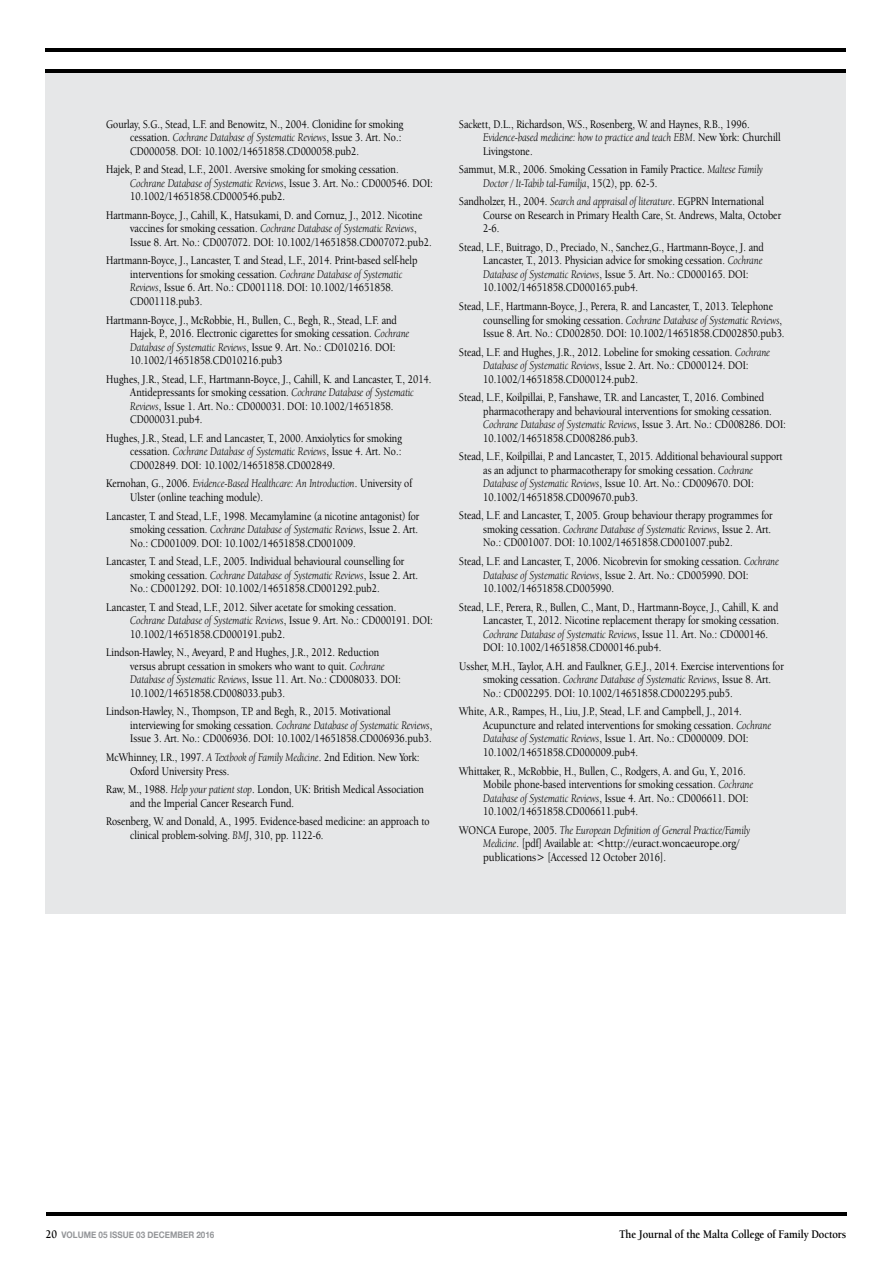
<style>
.page{position:relative;width:893px;height:1263px;background:#fff}
.page>*{position:absolute;margin:0;border:0;box-sizing:border-box;transform-origin:0 0}
.t1{font:500 12px/13.5px "Berkeley Oldstyle IT Cby BT";color:#000;scale:.85 1}
.t2{font:700 12px "Berkeley Oldstyle IT Cby BT";color:#000;scale:.9 1}
.t3{font:700 9px "Helvetica Neue";color:#939598;scale:.9 1}
.s1{font-weight:400;font-style:italic}
.s2{font-family:"Berkeley Oldstyle IT Cby BT";font-size:12px;color:#000}
</style>
<div class="page">
<hr style="left:46px;top:1212px;width:800px;height:4px;background:#000">
<hr style="left:46px;top:48px;width:800px;height:4px;background:#000">
<div style="left:46px;top:69px;width:800px;height:845px;background:#e6e7e8"></div>
<hr style="left:46px;top:69px;width:800px;height:4px;background:#000">
<p class="t1" style="left:130px;top:117px;width:323px;text-indent:-24px">Gourlay, S.G., Stead, L.F. and Benowitz, N., 2004. Clonidine for smoking cessation. <span class="s1">Cochrane Database of Systematic Reviews</span>, Issue 3. Art. No.:<br>CD000058. DOI: 10.1002/14651858.CD000058.pub2.</p>
<p class="t1" style="left:130px;top:163px;width:358px;text-indent:-24px">Hajek, P. and Stead, L.F., 2001. Aversive smoking for smoking cessation.<br><span class="s1">Cochrane Database of Systematic Reviews</span>, Issue 3. Art. No.: CD000546. DOI:<br>10.1002/14651858.CD000546.pub2.</p>
<p class="t1" style="left:130px;top:208px;width:356px;text-indent:-24px">Hartmann-Boyce, J., Cahill, K., Hatsukami, D. and Cornuz, J., 2012. Nicotine vaccines for smoking cessation. <span class="s1">Cochrane Database of Systematic Reviews</span>,<br>Issue 8. Art. No.: CD007072. DOI: 10.1002/14651858.CD007072.pub2.</p>
<p class="t1" style="left:130px;top:254px;width:340px;text-indent:-24px">Hartmann-Boyce, J., Lancaster, T. and Stead, L.F., 2014. Print-based self-help interventions for smoking cessation. <span class="s1">Cochrane Database of Systematic Reviews</span>, Issue 6. Art. No.: CD001118. DOI: 10.1002/14651858.<br>CD001118.pub3.</p>
<p class="t1" style="left:130px;top:313px;width:330px;text-indent:-24px">Hartmann-Boyce, J., McRobbie, H., Bullen, C., Begh, R., Stead, L.F. and Hajek, P., 2016. Electronic cigarettes for smoking cessation. <span class="s1">Cochrane Database of Systematic Reviews</span>, Issue 9. Art. No.: CD010216. DOI:<br>10.1002/14651858.CD010216.pub3</p>
<p class="t1" style="left:130px;top:372px;width:356px;text-indent:-24px">Hughes, J.R., Stead, L.F., Hartmann-Boyce, J., Cahill, K. and Lancaster, T., 2014.<br>Antidepressants for smoking cessation. <span class="s1">Cochrane Database of Systematic Reviews</span>, Issue 1. Art. No.: CD000031. DOI: 10.1002/14651858.<br>CD000031.pub4.</p>
<p class="t1" style="left:130px;top:431px;width:321px;text-align:justify;text-indent:-24px">Hughes, J.R., Stead, L.F. and Lancaster, T., 2000. Anxiolytics for smoking cessation. <span class="s1">Cochrane Database of Systematic Reviews</span>, Issue 4. Art. No.:<br>CD002849. DOI: 10.1002/14651858.CD002849.</p>
<p class="t1" style="left:130px;top:477px;width:333px;text-indent:-24px">Kernohan, G., 2006. <span class="s1">Evidence-Based Healthcare: An Introduction</span>. University of<br>Ulster (online teaching module).</p>
<p class="t1" style="left:130px;top:509px;width:342px;text-align:justify;text-indent:-24px">Lancaster, T. and Stead, L.F., 1998. Mecamylamine (a nicotine antagonist) for smoking cessation. <span class="s1">Cochrane Database of Systematic Reviews</span>, Issue 2. Art.<br>No.: CD001009. DOI: 10.1002/14651858.CD001009.</p>
<p class="t1" style="left:130px;top:554px;width:340px;text-indent:-24px">Lancaster, T. and Stead, L.F., 2005. Individual behavioural counselling for smoking cessation. <span class="s1">Cochrane Database of Systematic Reviews</span>, Issue 2. Art.<br>No.: CD001292. DOI: 10.1002/14651858.CD001292.pub2.</p>
<p class="t1" style="left:130px;top:600px;width:358px;text-indent:-24px">Lancaster, T. and Stead, L.F., 2012. Silver acetate for smoking cessation.<br><span class="s1">Cochrane Database of Systematic Reviews</span>, Issue 9. Art. No.: CD000191. DOI:<br>10.1002/14651858.CD000191.pub2.</p>
<p class="t1" style="left:130px;top:646px;width:320px;text-indent:-24px">Lindson-Hawley, N., Aveyard, P. and Hughes, J.R., 2012. Reduction versus abrupt cessation in smokers who want to quit. <span class="s1">Cochrane Database of Systematic Reviews</span>, Issue 11. Art. No.: CD008033. DOI:<br>10.1002/14651858.CD008033.pub3.</p>
<p class="t1" style="left:130px;top:705px;width:357px;text-indent:-24px">Lindson-Hawley, N., Thompson, T.P. and Begh, R., 2015. Motivational interviewing for smoking cessation. <span class="s1">Cochrane Database of Systematic Reviews</span>,<br>Issue 3. Art. No.: CD006936. DOI: 10.1002/14651858.CD006936.pub3.</p>
<p class="t1" style="left:130px;top:750px;width:342px;text-indent:-24px">McWhinney, I.R., 1997. <span class="s1">A Textbook of Family Medicine</span>. 2nd Edition. New York:<br>Oxford University Press.</p>
<p class="t1" style="left:130px;top:782px;width:347px;text-indent:-24px">Raw, M., 1988. <span class="s1">Help your patient stop</span>. London, UK: British Medical Association and the Imperial Cancer Research Fund.</p>
<p class="t1" style="left:130px;top:814px;width:354px;text-indent:-24px">Rosenberg, W. and Donald, A., 1995. Evidence-based medicine: an approach to clinical problem-solving. <span class="s1">BMJ</span>, 310, pp. 1122-6.</p>
<p class="t1" style="left:483px;top:117px;width:351px;text-indent:-24px">Sackett, D.L., Richardson, W.S., Rosenberg, W. and Haynes, R.B., 1996.<br><span class="s1">Evidence-based medicine: how to practice and teach EBM</span>. New York: Churchill<br>Livingstone.</p>
<p class="t1" style="left:483px;top:162px;width:331px;text-indent:-24px">Sammut, M.R., 2006. Smoking Cessation in Family Practice. <span class="s1">Maltese Family<br>Doctor / It-Tabib tal-Familja</span>, 15(2), pp. 62-5.</p>
<p class="t1" style="left:483px;top:195px;width:352px;text-indent:-24px">Sandholzer, H., 2004. <span class="s1">Search and appraisal of literature</span>. EGPRN International<br>Course on Research in Primary Health Care, St. Andrews, Malta, October<br>2-6.</p>
<p class="t1" style="left:483px;top:240px;width:332px;text-indent:-24px">Stead, L.F., Buitrago, D., Preciado, N., Sanchez,G., Hartmann-Boyce, J. and Lancaster, T., 2013. Physician advice for smoking cessation. <span class="s1">Cochrane Database of Systematic Reviews</span>, Issue 5. Art. No.: CD000165. DOI:<br>10.1002/14651858.CD000165.pub4.</p>
<p class="t1" style="left:483px;top:299px;width:356px;text-indent:-24px">Stead, L.F., Hartmann-Boyce, J., Perera, R. and Lancaster, T., 2013. Telephone counselling for smoking cessation. <span class="s1">Cochrane Database of Systematic Reviews</span>,<br>Issue 8. Art. No.: CD002850. DOI: 10.1002/14651858.CD002850.pub3.</p>
<p class="t1" style="left:483px;top:345px;width:339px;text-indent:-24px">Stead, L.F. and Hughes, J.R., 2012. Lobeline for smoking cessation. <span class="s1">Cochrane<br>Database of Systematic Reviews</span>, Issue 2. Art. No.: CD000124. DOI:<br>10.1002/14651858.CD000124.pub2.</p>
<p class="t1" style="left:483px;top:390px;width:358px;text-indent:-24px">Stead, L.F., Koilpillai, P., Fanshawe, T.R. and Lancaster, T., 2016. Combined pharmacotherapy and behavioural interventions for smoking cessation.<br><span class="s1">Cochrane Database of Systematic Reviews</span>, Issue 3. Art. No.: CD008286. DOI:<br>10.1002/14651858.CD008286.pub3.</p>
<p class="t1" style="left:483px;top:450px;width:354px;text-indent:-24px">Stead, L.F., Koilpillai, P. and Lancaster, T., 2015. Additional behavioural support as an adjunct to pharmacotherapy for smoking cessation. <span class="s1">Cochrane Database of Systematic Reviews</span>, Issue 10. Art. No.: CD009670. DOI:<br>10.1002/14651858.CD009670.pub3.</p>
<p class="t1" style="left:483px;top:509px;width:342px;text-align:justify;text-indent:-24px">Stead, L.F. and Lancaster, T., 2005. Group behaviour therapy programmes for smoking cessation. <span class="s1">Cochrane Database of Systematic Reviews</span>, Issue 2. Art.<br>No.: CD001007. DOI: 10.1002/14651858.CD001007.pub2.</p>
<p class="t1" style="left:483px;top:554px;width:350px;text-indent:-24px">Stead, L.F. and Lancaster, T., 2006. Nicobrevin for smoking cessation. <span class="s1">Cochrane<br>Database of Systematic Reviews</span>, Issue 2. Art. No.: CD005990. DOI:<br>10.1002/14651858.CD005990.</p>
<p class="t1" style="left:483px;top:600px;width:349px;text-indent:-24px">Stead, L.F., Perera, R., Bullen, C., Mant, D., Hartmann-Boyce, J., Cahill, K. and Lancaster, T., 2012. Nicotine replacement therapy for smoking cessation.<br><span class="s1">Cochrane Database of Systematic Reviews</span>, Issue 11. Art. No.: CD000146.<br>DOI: 10.1002/14651858.CD000146.pub4.</p>
<p class="t1" style="left:483px;top:659px;width:355px;text-indent:-24px">Ussher, M.H., Taylor, A.H. and Faulkner, G.E.J., 2014. Exercise interventions for smoking cessation. <span class="s1">Cochrane Database of Systematic Reviews</span>, Issue 8. Art.<br>No.: CD002295. DOI: 10.1002/14651858.CD002295.pub5.</p>
<p class="t1" style="left:483px;top:705px;width:340px;text-indent:-24px">White, A.R., Rampes, H., Liu, J.P., Stead, L.F. and Campbell, J., 2014.<br>Acupuncture and related interventions for smoking cessation. <span class="s1">Cochrane Database of Systematic Reviews</span>, Issue 1. Art. No.: CD000009. DOI:<br>10.1002/14651858.CD000009.pub4.</p>
<p class="t1" style="left:483px;top:764px;width:319px;text-indent:-24px">Whittaker, R., McRobbie, H., Bullen, C., Rodgers, A. and Gu, Y., 2016.<br>Mobile phone-based interventions for smoking cessation. <span class="s1">Cochrane Database of Systematic Reviews</span>, Issue 4. Art. No.: CD006611. DOI:<br>10.1002/14651858.CD006611.pub4.</p>
<p class="t1" style="left:483px;top:823px;width:315px;text-indent:-24px">WONCA Europe, 2005. <span class="s1">The European Definition of General Practice/Family<br>Medicine</span>. [pdf] Available at: &lt;http://euract.woncaeurope.org/ publications&gt; [Accessed 12 October 2016].</p>
<p class="t3" style="left:46px;top:1228px;width:189px"><span class="s2">20</span> VOLUME 05 ISSUE 03 DECEM BER 2016</p>
<p class="t2" style="left:620px;top:1227px;width:253px">The Journal of the Malta College of Family Doctors</p>
</div>
